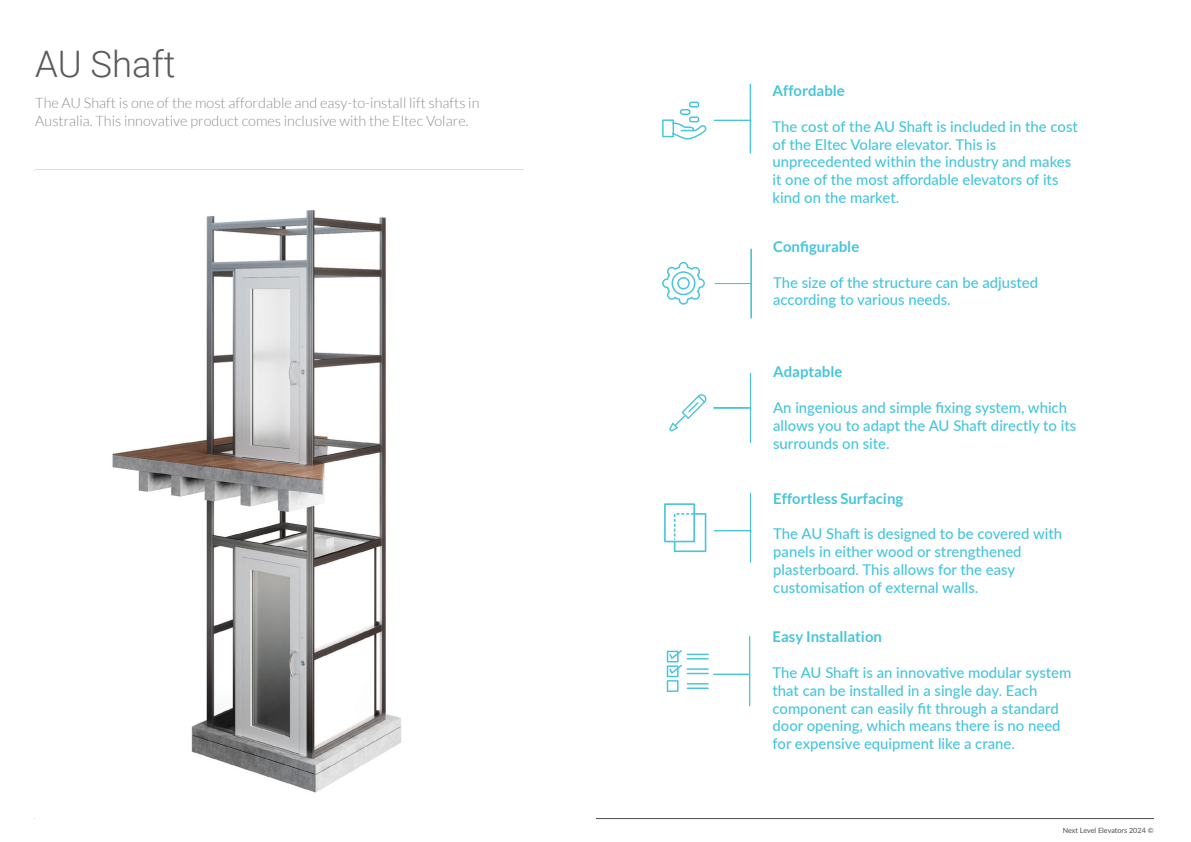
<style>
.page{position:relative;width:1191px;height:842px;background:#fff}
.page>*{position:absolute;margin:0;border:0;box-sizing:border-box;transform-origin:0 0}
.t1{font:300 36.5px "Roboto";color:#5a5a5a}
.t2{font:500 14.9px/17.9px "Lato";color:#47c5db}
.t3{font:700 14.9px "Lato";color:#47c5db}
.t4{font:300 14.4px/17.3px "Lato";color:#8f8f8f}
.t5{font:500 7.2px "Lato";letter-spacing:-.005em;color:#5a5a5a}
</style>
<div class="page">
<hr style="left:35px;top:818px;width:1118px;height:1px;background:#5a5a5a">
<hr style="left:714px;top:120px;width:36px;height:1px;background:#47c5db">
<hr style="left:750px;top:84px;width:1px;height:69px;background:#47c5db">
<hr style="left:749px;top:636px;width:1px;height:70px;background:#47c5db">
<hr style="left:750px;top:493px;width:1px;height:69px;background:#47c5db">
<hr style="left:750px;top:373px;width:1px;height:69px;background:#47c5db">
<hr style="left:751px;top:249px;width:1px;height:69px;background:#47c5db">
<hr style="left:713px;top:674px;width:36px;height:1px;background:#47c5db">
<hr style="left:715px;top:283px;width:36px;height:1px;background:#47c5db">
<hr style="left:713px;top:408px;width:36px;height:1px;background:#47c5db">
<hr style="left:714px;top:530px;width:36px;height:1px;background:#47c5db">
<svg style="left:662px;top:102px;width:44px;height:38px"></svg>
<svg style="left:664px;top:503px;width:42px;height:49px"></svg>
<svg style="left:669px;top:394px;width:37px;height:38px"></svg>
<svg style="left:662px;top:262px;width:43px;height:43px"></svg>
<svg style="left:667px;top:650px;width:41px;height:42px"></svg>
<img style="left:35px;top:210px;width:560px;height:609px">
<h1 class="t1" style="left:35px;top:39px;width:142px">AU Shaft</h1>
<p class="t4" style="left:35px;top:94px;width:446px">The AU Shaft is one of the most affordable and easy-to-install lift shafts in<br>Australia. This innovative product comes inclusive with the Eltec Volare.</p>
<p class="t3" style="left:772px;top:82px;width:74px">Affordable</p>
<p class="t2" style="left:772px;top:117px;width:307px">The cost of the AU Shaft is included in the cost of the Eltec Volare elevator. This is unprecedented within the industry and makes it one of the most affordable elevators of its kind on the market.</p>
<p class="t3" style="left:773px;top:238px;width:88px">Configurable</p>
<p class="t2" style="left:773px;top:272px;width:266px">The size of the structure can be adjusted according to various needs.</p>
<p class="t3" style="left:773px;top:363px;width:71px">Adaptable</p>
<p class="t2" style="left:773px;top:398px;width:304px">An ingenious and simple fixing system, which allows you to adapt the AU Shaft directly to its surrounds on site.</p>
<p class="t3" style="left:773px;top:490px;width:131px">Effortless Surfacing</p>
<p class="t2" style="left:773px;top:524px;width:290px">The AU Shaft is designed to be covered with panels in either wood or strengthened plasterboard. This allows for the easy customisation of external walls.</p>
<p class="t3" style="left:772px;top:628px;width:111px">Easy Installation</p>
<p class="t2" style="left:772px;top:663px;width:300px">The AU Shaft is an innovative modular system that can be installed in a single day. Each component can easily fit through a standard door opening, which means there is no need for expensive equipment like a crane.</p>
<p class="t5" style="left:1062px;top:825px;width:92px">Next Level Elevators 2024 ©</p>
</div>
